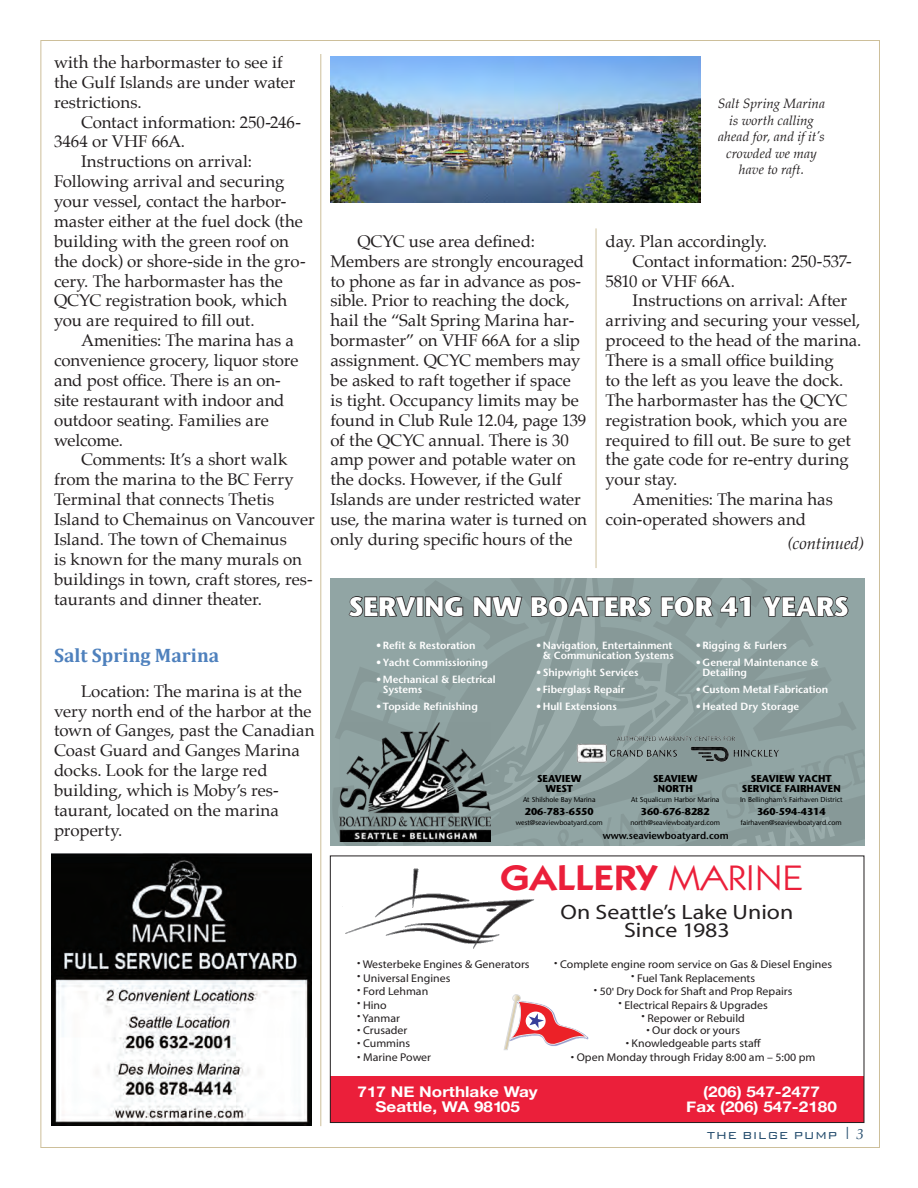
<style>
.page{position:relative;width:918px;height:1188px;background:#fff}
.page>*{position:absolute;margin:0;border:0;box-sizing:border-box;transform-origin:0 0}
.t1{font:600 35.7px "Itc Kabel";color:#eb1f3a;scale:1.15 1}
.t2{font:700 26.7px "Stone Sans";color:#fff}
.t3{font:20.85px/17.9px "Myriad";color:#231f20;text-align:center;scale:1.15 1}
.Heading_2{font:700 19.5px "Cambria";color:#4f81bd}
.Text_no_indent{font:16.8px/20px "Palatino";letter-spacing:-.005em;color:#231f20}
.Text_no_indent-2{font:italic 16.8px "Palatino";letter-spacing:-.005em;color:#231f20}
.t4{font:700 14.85px/14.9px "Helvetica Neue";color:#fff;text-align:center;scale:1.15 1}
.t5{font:italic 13.5px/16.5px "Palatino";letter-spacing:.005em;color:#231f20;text-align:center}
.t6{font:300 13.5px "Bank Gothic BT";letter-spacing:.02em;color:#244c6d}
.t7{font:11.25px "Myriad";color:#231f20;scale:1.05 1}
.t8{font:600 10.35px/10.4px "Stone Sans";color:#fff}
.t9{font:700 10.05px/10.1px "Stone Sans";color:#000;text-align:center}
.t10{font:600 10.05px "Stone Sans";color:#000}
.t11{font:7.2px "Stone Sans";color:#000}
.s1{font-weight:400}
.s2{font-family:"Arial"}
.s3{font-family:"Palatino";font-weight:400;font-size:16.5px}
.s4{font-family:"Palatino";font-weight:400;font-style:italic;font-size:15px}
</style>
<div class="page">
<hr style="left:320px;top:54px;width:1px;height:1072px;background:#cdbf9a">
<hr style="left:596px;top:228px;width:1px;height:340px;background:#cdbf9a">
<div style="left:330px;top:1076px;width:534px;height:47px;background:#eb1f3a"></div>
<img style="left:342px;top:868px;width:193px;height:81px">
<div style="left:330px;top:856px;width:534px;height:267px;border:1px solid #231f20"></div>
<svg style="left:504px;top:994px;width:84px;height:56px"></svg>
<svg style="left:332px;top:578px;width:533px;height:268px;background:#869796"></svg>
<img style="left:576px;top:736px;width:203px;height:27px">
<img style="left:52px;top:853px;width:259px;height:273px">
<img style="left:330px;top:57px;width:371px;height:145px">
<p class="Text_no_indent" style="left:54px;top:52px;width:243px">with the harbormaster to see if the Gulf Islands are under water restrictions.</p>
<p class="Text_no_indent" style="left:54px;top:112px;width:249px;text-indent:27px">Contact information: 250-246-<br>3464 or VHF 66A.</p>
<p class="Text_no_indent" style="left:54px;top:151px;width:253px;text-indent:27px">Instructions on arrival:<br>Following arrival and securing your vessel, contact the harbor&shy;master either at the fuel dock (the building with the green roof on the dock) or shore-side in the gro&shy;cery. The harbormaster has the<br>QCYC registration book, which you are required to fill out.</p>
<p class="Text_no_indent" style="left:54px;top:330px;width:246px;text-indent:27px">Amenities: The marina has a convenience grocery, liquor store and post office. There is an on&shy;site restaurant with indoor and outdoor seating. Families are welcome.</p>
<p class="Text_no_indent" style="left:54px;top:450px;width:262px;text-indent:27px">Comments: It’s a short walk from the marina to the BC Ferry<br>Terminal that connects Thetis<br>Island to Chemainus on Vancouver<br>Island. The town of Chemainus<br>is known for the many murals on buildings in town, craft stores, res&shy;taurants and dinner theater.</p>
<p class="Heading_2" style="left:54px;top:641px;width:167px">Salt Spring Marina</p>
<p class="Text_no_indent" style="left:54px;top:681px;width:262px;text-indent:27px">Location: The marina is at the very north end of the harbor at the town of Ganges, past the Canadian<br>Coast Guard and Ganges Marina docks. Look for the large red building, which is Moby’s res&shy;taurant, located on the marina property.</p>
<p class="t5" style="left:718px;top:95px;width:109px">Salt Spring Marina is worth calling ahead for, and if it's crowded we may have to raft.</p>
<p class="Text_no_indent" style="left:330px;top:231px;width:258px;text-indent:27px">QCYC use area defined:<br>Members are strongly encouraged to phone as far in advance as pos&shy;sible. Prior to reaching the dock, hail the “Salt Spring Marina har&shy;bormaster” on VHF 66A for a slip assignment. QCYC members may be asked to raft together if space is tight. Occupancy limits may be found in Club Rule 12.04, page 139 of the QCYC annual. There is 30 amp power and potable water on the docks. However, if the Gulf<br>Islands are under restricted water use, the marina water is turned on only during specific hours of the</p>
<p class="Text_no_indent" style="left:606px;top:231px;width:163px">day. Plan accordingly.</p>
<p class="Text_no_indent" style="left:606px;top:251px;width:248px;text-indent:27px">Contact information: 250-537-<br>5810 or VHF 66A.</p>
<p class="Text_no_indent" style="left:606px;top:291px;width:257px;text-indent:27px">Instructions on arrival: After arriving and securing your vessel, proceed to the head of the marina.<br>There is a small office building<br>to the left as you leave the dock.<br>The harbormaster has the QCYC registration book, which you are required to fill out. Be sure to get the gate code for re-entry during your stay.</p>
<p class="Text_no_indent" style="left:606px;top:489px;width:229px;text-indent:27px">Amenities: The marina has coin-operated showers and</p>
<p class="Text_no_indent-2" style="left:788px;top:530px;width:78px">(continued)</p>
<p class="t2" style="left:349px;top:590px;width:502px">SERVING NW BOATERS FOR 41 YEARS</p>
<p class="t8" style="left:376px;top:640px;width:101px">• Refit &amp; Restoration</p>
<p class="t8" style="left:376px;top:657px;width:113px">• Yacht Commissioning</p>
<p class="t8" style="left:383px;top:674px;width:114px;text-indent:-7px">• Mechanical &amp; Electrical<br>Systems</p>
<p class="t8" style="left:376px;top:701px;width:103px">• Topside Refinishing</p>
<p class="t8" style="left:536px;top:640px;width:139px;text-align:right">• Navigation, Entertainment &amp; Communication Systems</p>
<p class="t8" style="left:536px;top:667px;width:104px">• Shipwright Services</p>
<p class="t8" style="left:536px;top:684px;width:90px">• Fiberglass Repair</p>
<p class="t8" style="left:536px;top:701px;width:82px">• Hull Extensions</p>
<p class="t8" style="left:696px;top:640px;width:93px">• Rigging &amp; Furlers</p>
<p class="t8" style="left:702px;top:657px;width:117px;text-indent:-7px">• General Maintenance &amp;<br>Detailing</p>
<p class="t8" style="left:696px;top:684px;width:134px">• Custom Metal Fabrication</p>
<p class="t8" style="left:696px;top:701px;width:105px">• Heated Dry Storage</p>
<p class="t9" style="left:537px;top:773px;width:46px">SEAVIEW<br>WEST</p>
<p class="t11" style="left:523px;top:795px;width:74px">At Shilshole Bay Marina</p>
<p class="t9" style="left:525px;top:807px;width:70px">206-783-6550</p>
<p class="t11" style="left:516px;top:818px;width:88px">west@seaviewboatyard.com</p>
<p class="t9" style="left:653px;top:773px;width:46px">SEAVIEW<br>NORTH</p>
<p class="t11" style="left:631px;top:795px;width:90px">At Squalicum Harbor Marina</p>
<p class="t9" style="left:641px;top:807px;width:70px">360-676-8282</p>
<p class="t11" style="left:630px;top:818px;width:91px">north@seaviewboatyard.com</p>
<p class="t10" style="left:603px;top:829px;width:127px">www.seaviewboatyard.com</p>
<p class="t9" style="left:742px;top:773px;width:100px">SEAVIEW YACHT<br>SERVICE FAIRHAVEN</p>
<p class="t11" style="left:740px;top:795px;width:104px">In Bellingham’s Fairhaven District</p>
<p class="t9" style="left:757px;top:807px;width:70px">360-594-4314</p>
<p class="t11" style="left:741px;top:818px;width:103px">fairhaven@seaviewboatyard.com</p>
<p class="t1" style="left:500px;top:857px;width:265px">GALLERY <span class="s1">MARINE</span></p>
<p class="t3" style="left:561px;top:904px;width:204px">On Seattle’s Lake Union<br>Since 1983</p>
<p class="t7" style="left:357px;top:959px;width:166px">• Westerbeke Engines &amp; Generators</p>
<p class="t7" style="left:357px;top:972px;width:90px">• Universal Engines</p>
<p class="t7" style="left:357px;top:986px;width:69px">• Ford Lehman</p>
<p class="t7" style="left:357px;top:999px;width:30px">• Hino</p>
<p class="t7" style="left:357px;top:1013px;width:42px">• Yanmar</p>
<p class="t7" style="left:357px;top:1024px;width:49px">• Crusader</p>
<p class="t7" style="left:357px;top:1038px;width:52px">• Cummins</p>
<p class="t7" style="left:357px;top:1051px;width:72px">• Marine Power</p>
<p class="t4" style="left:358px;top:1083px;width:158px">717 NE Northlake Way<br>Seattle, WA 98105</p>
<p class="t7" style="left:554px;top:959px;width:266px">• Complete engine room service on Gas &amp; Diesel Engines</p>
<p class="t7" style="left:631px;top:972px;width:120px">• Fuel Tank Replacements</p>
<p class="t7" style="left:594px;top:986px;width:191px">• 50<span class="s2">'</span> Dry Dock for Shaft and Prop Repairs</p>
<p class="t7" style="left:619px;top:999px;width:144px">• Electrical Repairs &amp; Upgrades</p>
<p class="t7" style="left:642px;top:1013px;width:100px">• Repower or Rebuild</p>
<p class="t7" style="left:646px;top:1024px;width:91px">• Our dock or yours</p>
<p class="t7" style="left:626px;top:1038px;width:130px">• Knowledgeable parts staff</p>
<p class="t7" style="left:571px;top:1051px;width:234px">• Open Monday through Friday 8:00 am – 5:00 pm</p>
<p class="t4" style="left:686px;top:1083px;width:132px">(206) 547-2477<br>Fax (206) 547-2180</p>
<p class="t6" style="left:707px;top:1129px;width:158px">THE BILGE PUMP <span class="s3">|</span> <span class="s4">3</span></p>
</div>
